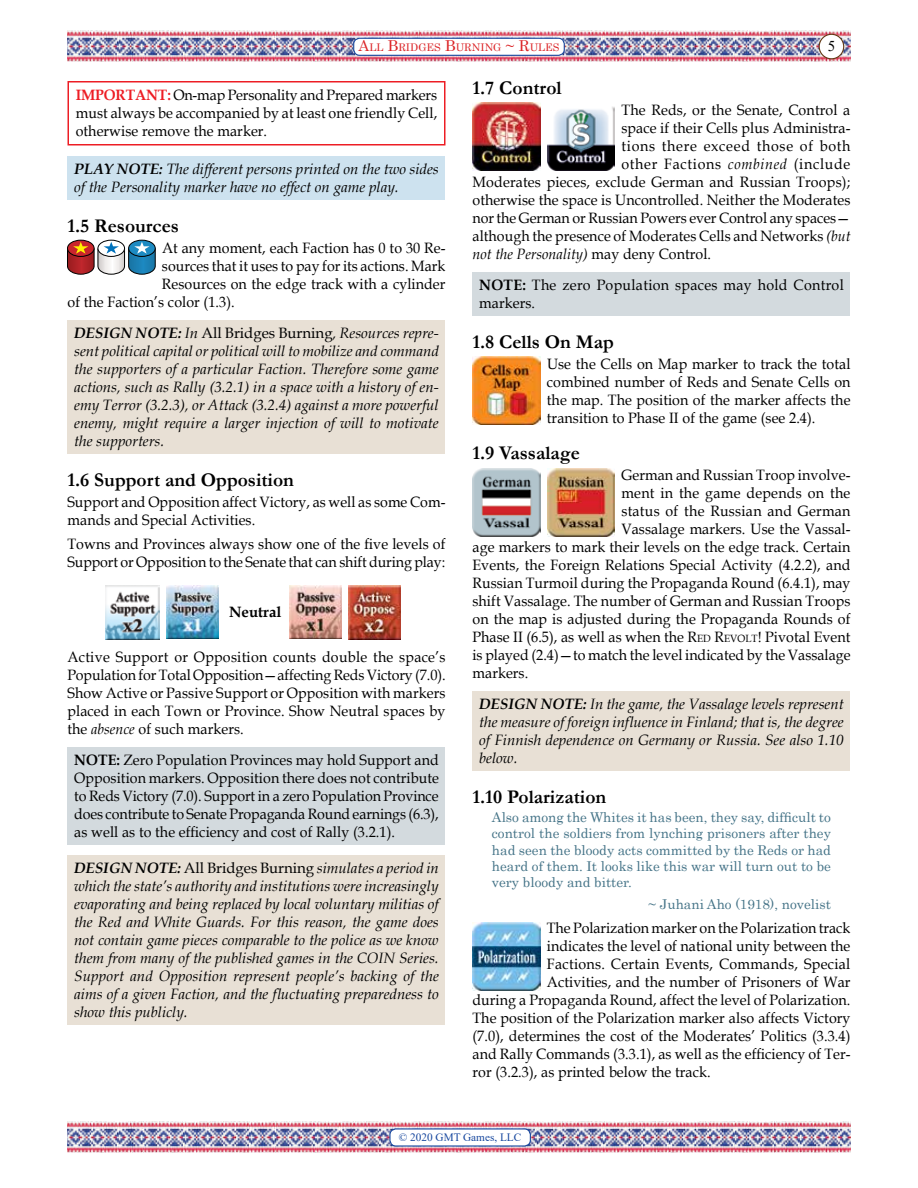
<style>
.page{position:relative;width:918px;height:1188px;background:#fff}
.page>*{position:absolute;margin:0;border:0;box-sizing:border-box;transform-origin:0 0}
.t1{font:700 19.5px "Garamond";color:#000}
.t2{font:15px/18px "Book Antiqua";letter-spacing:.005em;color:#000;text-align:justify;scale:.95 1}
.t3{font:italic 15px/18px "Book Antiqua";color:#000;text-align:justify}
.t4{font:15px "Book Antiqua";letter-spacing:.05em;color:#000;scale:.95 1}
.t5{font:italic 15px "Book Antiqua";color:#000;scale:.95 1}
.t6{font:700 15px "Book Antiqua";color:#000}
.t7{font:15px "Times New Roman";color:#000}
.t8{font:13.5px/16.2px "Century";color:#447387;text-align:justify}
.t9{font:11.25px "Times New Roman";color:#17479e}
.t10{font:10.5px "Century";color:#db2225}
.s1{font-size:15px}
.s2{font-weight:700;color:#ed1d24}
.s3{font-weight:700}
.s4{font-style:normal}
.s5{font-style:italic}
.s6{font-style:inherit}
.s7{font-size:10.5px}
</style>
<div class="page">
<img style="left:68px;top:31px;width:782px;height:30px">
<img style="left:68px;top:1122px;width:782px;height:30px">
<div style="left:819px;top:34px;width:25px;height:25px;background:#fff;border-radius:50%"></div>
<div style="left:819px;top:34px;width:25px;height:25px;border:1px solid #643a15;border-radius:50%"></div>
<div style="left:354px;top:38px;width:210px;height:17px;background:#fff;border-radius:6px"></div>
<div style="left:353px;top:38px;width:212px;height:18px;border:1px solid #17479e;border-radius:6px"></div>
<div style="left:390px;top:1129px;width:140px;height:17px;background:#fff;border-radius:6px"></div>
<div style="left:389px;top:1128px;width:142px;height:19px;border:1px solid #17479e;border-radius:6px"></div>
<div style="left:68px;top:81px;width:378px;height:65px;border:2px solid #ed1d24"></div>
<div style="left:68px;top:156px;width:378px;height:44px;background:#cde2ef"></div>
<div style="left:68px;top:240px;width:26px;height:16px;background:#191313;border-radius:50%"></div>
<div style="left:67px;top:240px;width:27px;height:17px;border:1px solid #000;border-radius:50%"></div>
<div style="left:98px;top:240px;width:27px;height:17px;border:1px solid #000;border-radius:50%"></div>
<div style="left:128px;top:240px;width:28px;height:17px;border:1px solid #000;border-radius:50%"></div>
<svg style="left:67px;top:242px;width:89px;height:33px"></svg>
<div style="left:68px;top:320px;width:378px;height:134px;background:#e8e0d5"></div>
<img style="left:105px;top:585px;width:54px;height:54px">
<img style="left:166px;top:586px;width:53px;height:52px">
<img style="left:289px;top:586px;width:53px;height:52px">
<img style="left:348px;top:586px;width:53px;height:53px">
<div style="left:68px;top:747px;width:378px;height:98px;background:#d3dade"></div>
<div style="left:68px;top:855px;width:378px;height:170px;background:#e8e0d5"></div>
<img style="left:472px;top:103px;width:68px;height:67px">
<img style="left:547px;top:106px;width:68px;height:64px">
<div style="left:472px;top:272px;width:378px;height:44px;background:#d3dade"></div>
<img style="left:472px;top:357px;width:68px;height:67px">
<img style="left:472px;top:469px;width:68px;height:68px">
<img style="left:547px;top:469px;width:68px;height:68px">
<div style="left:472px;top:691px;width:378px;height:80px;background:#e8e0d5"></div>
<img style="left:472px;top:922px;width:68px;height:68px">
<p class="t10" style="left:359px;top:39px;width:202px"><span class="s1">A</span>LL <span class="s1">B</span>RIDGES <span class="s1">B</span>URNING <span class="s1">~ R</span>ULES</p>
<p class="t7" style="left:828px;top:35px;width:9px">5</p>
<p class="t2" style="left:76px;top:86px;width:382px"><span class="s2">IMPORTANT:</span> On-map Personality and Prepared markers must always be accompanied by at least one friendly Cell, otherwise remove the marker.</p>
<p class="t3" style="left:74px;top:159px;width:366px"><span class="s3">PLAY NOTE:</span> The different persons printed on the two sides of the Personality marker have no effect on game play.</p>
<h1 class="t1" style="left:68px;top:212px;width:113px">1.5 Resources</h1>
<p class="t2" style="left:162px;top:238px;width:300px">At any moment, each Faction has 0 to 30 Re-</p>
<p class="t2" style="left:162px;top:256px;width:300px">sources that it uses to pay for its actions. Mark</p>
<p class="t2" style="left:162px;top:274px;width:300px">Resources on the edge track with a cylinder</p>
<p class="t2" style="left:68px;top:292px;width:178px">of the Faction’s color (1.3).</p>
<p class="t3" style="left:74px;top:324px;width:366px"><span class="s3">DESIGN NOTE:</span> In <span class="s4">All Bridges Burning</span>, Resources repre&shy;sent political capital or political will to mobilize and command the supporters of a particular Faction. Therefore some game actions, such as Rally (3.2.1) in a space with a history of en&shy;emy Terror (3.2.3), or Attack (3.2.4) against a more powerful enemy, might require a larger injection of will to motivate the supporters.</p>
<h1 class="t1" style="left:68px;top:467px;width:228px">1.6 Support and Opposition</h1>
<p class="t2" style="left:68px;top:493px;width:399px">Support and Opposition affect Victory, as well as some Com&shy;mands and Special Activities.</p>
<p class="t2" style="left:68px;top:535px;width:399px">Towns and Provinces always show one of the five levels of<br>Support or Opposition to the Senate that can shift during play:</p>
<p class="t6" style="left:229px;top:601px;width:54px">Neutral</p>
<p class="t2" style="left:68px;top:647px;width:400px">Active Support or Opposition counts double the space’s Population for Total Opposition—affecting Reds Victory (7.0).<br>Show Active or Passive Support or Opposition with markers placed in each Town or Province. Show Neutral spaces by the <span class="s5">absence</span> of such markers.</p>
<p class="t2" style="left:74px;top:751px;width:385px"><span class="s3">NOTE:</span> Zero Population Provinces may hold Support and Opposition markers. Opposition there does not contribute to Reds Victory (7.0). Support in a zero Population Province does contribute to Senate Propaganda Round earnings (6.3), as well as to the efficiency and cost of Rally (3.2.1).</p>
<p class="t3" style="left:74px;top:858px;width:366px"><span class="s3">DESIGN NOTE:</span> <span class="s4">All Bridges Burning</span> simulates a period in which the state’s authority and institutions were increasingly evaporating and being replaced by local voluntary militias of the Red and White Guards. For this reason, the game does not contain game pieces comparable to the police as we know them from many of the published games in the COIN Series.<br>Support and Opposition represent people’s backing of the aims of a given Faction, and the fluctuating preparedness to show this publicly.</p>
<h1 class="t1" style="left:472px;top:74px;width:91px">1.7 Control</h1>
<p class="t2" style="left:622px;top:100px;width:242px">The Reds, or the Senate, Control a</p>
<p class="t2" style="left:622px;top:118px;width:243px">space if their Cells plus Administra-</p>
<p class="t4" style="left:622px;top:135px;width:243px">tions there exceed those of both</p>
<p class="t4" style="left:622px;top:153px;width:242px">other Factions <span class="s5">combined</span> (include</p>
<p class="t2" style="left:472px;top:172px;width:399px">Moderates pieces, exclude German and Russian Troops);</p>
<p class="t2" style="left:472px;top:190px;width:399px">otherwise the space is Uncontrolled. Neither the Moderates</p>
<p class="t2" style="left:472px;top:208px;width:399px">nor the German or Russian Powers ever Control any spaces—</p>
<p class="t2" style="left:472px;top:226px;width:399px">although the presence of Moderates Cells and Networks <span class="s5">(but</span></p>
<p class="t5" style="left:472px;top:243px;width:253px">not the Personality) <span class="s4">may deny Control.</span></p>
<p class="t2" style="left:479px;top:275px;width:385px"><span class="s3">NOTE:</span> The zero Population spaces may hold Control markers.</p>
<h1 class="t1" style="left:472px;top:329px;width:143px">1.8 Cells On Map</h1>
<p class="t2" style="left:547px;top:355px;width:321px">Use the Cells on Map marker to track the total combined number of Reds and Senate Cells on the map. The position of the marker affects the transition to Phase II of the game (see 2.4).</p>
<h1 class="t1" style="left:472px;top:439px;width:109px">1.9 Vassalage</h1>
<p class="t2" style="left:622px;top:465px;width:243px">German and Russian Troop involve-</p>
<p class="t2" style="left:621px;top:483px;width:243px">ment in the game depends on the</p>
<p class="t2" style="left:621px;top:501px;width:243px">status of the Russian and German</p>
<p class="t2" style="left:621px;top:519px;width:243px">Vassalage markers. Use the Vassal-</p>
<p class="t2" style="left:473px;top:537px;width:399px">age markers to mark their levels on the edge track. Certain</p>
<p class="t2" style="left:473px;top:555px;width:400px">Events, the Foreign Relations Special Activity (4.2.2), and</p>
<p class="t2" style="left:473px;top:573px;width:399px">Russian Turmoil during the Propaganda Round (6.4.1), may</p>
<p class="t2" style="left:473px;top:591px;width:399px">shift Vassalage. The number of German and Russian Troops</p>
<p class="t2" style="left:473px;top:609px;width:399px">on the map is adjusted during the Propaganda Rounds of</p>
<p class="t2" style="left:473px;top:627px;width:399px">Phase II (6.5), as well as when the <span class="s6">R</span><span class="s7">ED</span> <span class="s6">R</span><span class="s7">EVOLT</span><span class="s6">!</span> Pivotal Event</p>
<p class="t2" style="left:472px;top:645px;width:400px">is played (2.4)—to match the level indicated by the Vassalage</p>
<p class="t2" style="left:472px;top:663px;width:60px">markers.</p>
<p class="t3" style="left:479px;top:694px;width:366px"><span class="s3">DESIGN NOTE:</span> In the game, the Vassalage levels represent the measure of foreign influence in Finland; that is, the degree of Finnish dependence on Germany or Russia. See also 1.10 below.</p>
<h1 class="t1" style="left:472px;top:784px;width:135px">1.10 Polarization</h1>
<p class="t8" style="left:492px;top:808px;width:341px">Also among the Whites it has been, they say, difficult to control the soldiers from lynching prisoners after they had seen the bloody acts committed by the Reds or had heard of them. It looks like this war will turn out to be very bloody and bitter.</p>
<p class="t8" style="left:648px;top:895px;width:184px">~ Juhani Aho (1918), novelist</p>
<p class="t2" style="left:547px;top:919px;width:321px">The Polarization marker on the Polarization track</p>
<p class="t2" style="left:547px;top:937px;width:321px">indicates the level of national unity between the</p>
<p class="t2" style="left:547px;top:955px;width:321px">Factions. Certain Events, Commands, Special</p>
<p class="t2" style="left:547px;top:973px;width:321px">Activities, and the number of Prisoners of War</p>
<p class="t2" style="left:473px;top:991px;width:399px">during a Propaganda Round, affect the level of Polarization.</p>
<p class="t2" style="left:473px;top:1009px;width:399px">The position of the Polarization marker also affects Victory</p>
<p class="t2" style="left:473px;top:1027px;width:399px">(7.0), determines the cost of the Moderates’ Politics (3.3.4)</p>
<p class="t2" style="left:473px;top:1045px;width:399px">and Rally Commands (3.3.1), as well as the efficiency of Ter-</p>
<p class="t2" style="left:473px;top:1063px;width:252px">ror (3.2.3), as printed below the track.</p>
<p class="t9" style="left:399px;top:1129px;width:124px">© 2020 GMT Games, LLC</p>
</div>
